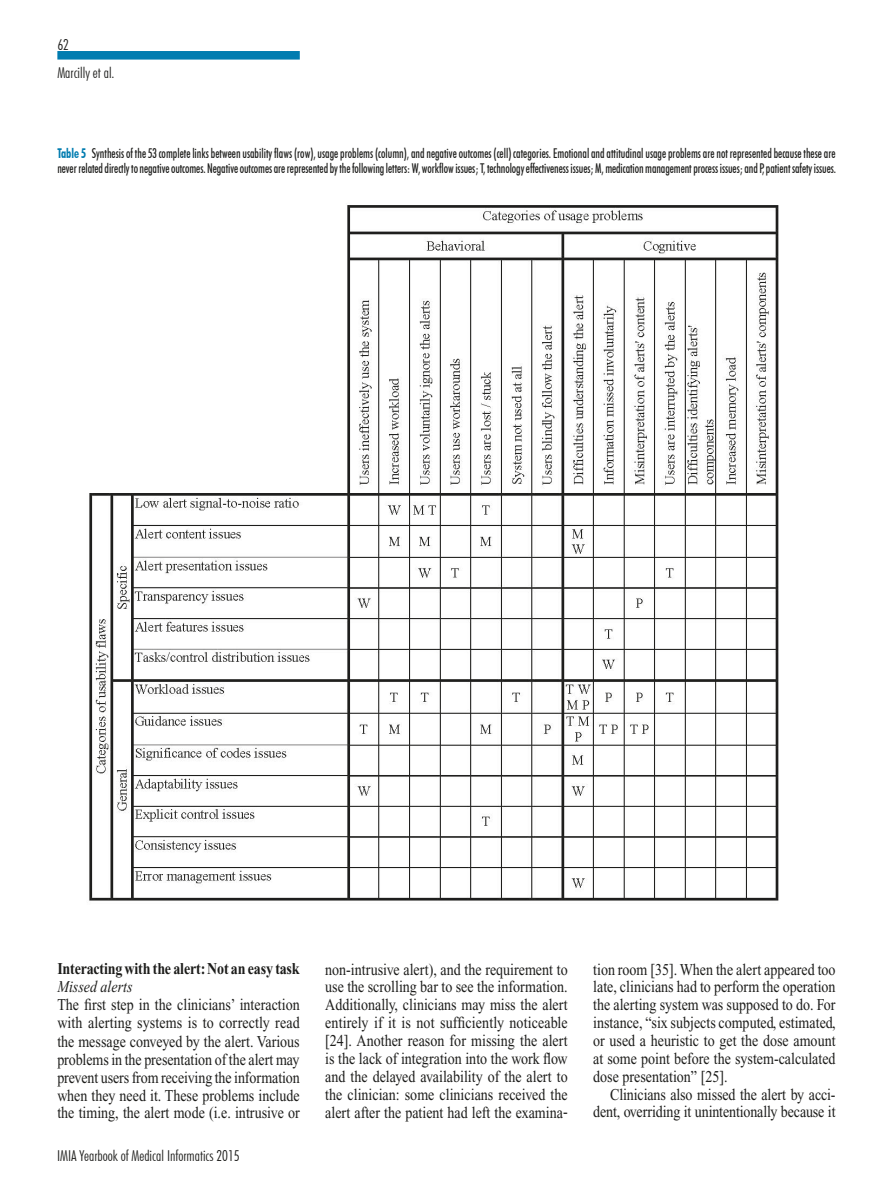
<style>
.page{position:relative;width:893px;height:1191px;background:#fff}
.page>*{position:absolute;margin:0;border:0;box-sizing:border-box;transform-origin:0 0}
.t1{font:16.5px/17.9px "Times";color:#1d1d1b;text-align:justify;scale:.85 1}
.t2{font:700 16.5px "Times";letter-spacing:-.015em;color:#1d1d1b;scale:.85 1}
.t3{font:italic 16.5px "Times";color:#1d1d1b;scale:.85 1}
.t4{font:300 condensed 15px "Futura BT";color:#1d1d1b}
.t5{font:500 condensed 13.5px/15px "Futura BT";letter-spacing:-.005em;color:#1d1d1b;scale:.85 1}
.s1{font-weight:700;color:#007cb0}
</style>
<div class="page">
<div style="left:57px;top:51px;width:243px;height:9px;background:#007cb0"></div>
<img style="left:89px;top:205px;width:690px;height:696px">
<p class="t4" style="left:57px;top:35px;width:13px">62</p>
<p class="t4" style="left:57px;top:63px;width:59px">Marcilly et al.</p>
<p class="t5" style="left:57px;top:145px;width:918px"><span class="s1">Table 5</span> Synthesis of the 53 complete links between usability flaws (row), usage problems (column), and negative outcomes (cell) categories. Emotional and attitudinal usage problems are not represented because these are never related directly to negative outcomes. Negative outcomes are represented by the following letters: W, workflow issues; T, technology effectiveness issues; M, medication management process issues; and P, patient safety issues.</p>
<p class="t2" style="left:57px;top:959px;width:287px">Interacting with the alert: Not an easy task</p>
<p class="t3" style="left:57px;top:978px;width:90px">Missed alerts</p>
<p class="t1" style="left:57px;top:996px;width:287px">The first step in the clinicians’ interaction with alerting systems is to correctly read the message conveyed by the alert. Various problems in the presentation of the alert may prevent users from receiving the information when they need it. These problems include the timing, the alert mode (i.e. intrusive or</p>
<p class="t4" style="left:57px;top:1146px;width:184px">IMIA Yearbook of Medical Informatics 2015</p>
<p class="t1" style="left:325px;top:960px;width:287px">non-intrusive alert), and the requirement to use the scrolling bar to see the information.<br>Additionally, clinicians may miss the alert entirely if it is not sufficiently noticeable [24]. Another reason for missing the alert is the lack of integration into the work flow and the delayed availability of the alert to the clinician: some clinicians received the alert after the patient had left the examina-</p>
<p class="t1" style="left:593px;top:960px;width:287px">tion room [35]. When the alert appeared too late, clinicians had to perform the operation the alerting system was supposed to do. For instance, “six subjects computed, estimated, or used a heuristic to get the dose amount at some point before the system-calculated dose presentation” [25].</p>
<p class="t1" style="left:593px;top:1085px;width:287px;text-align:right">Clinicians also missed the alert by acci&shy;dent, overriding it unintentionally because it</p>
</div>
